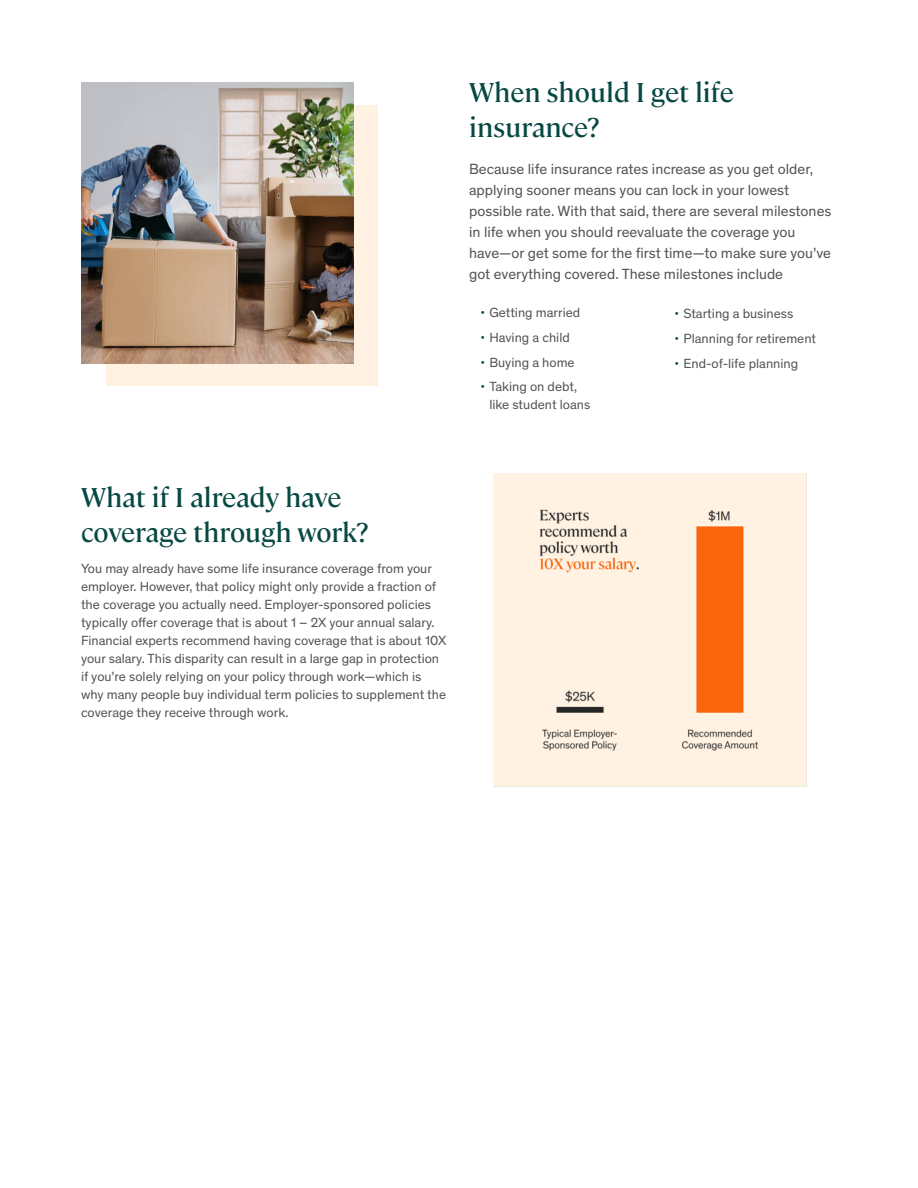
<style>
.page{position:relative;width:918px;height:1188px;background:#fff}
.page>*{position:absolute;margin:0;border:0;box-sizing:border-box;transform-origin:0 0}
.Headline_2{font:27px/34.5px "Cambon";color:#074842}
.Paragraph_medium{font:15px/21px "Theinhardt";color:#545354}
.Body_Paragraph{font:13.5px/18px "Theinhardt";color:#545354}
.s1{color:#074842}
</style>
<div class="page">
<div style="left:106px;top:106px;width:272px;height:280px;background:#fff2e3"></div>
<img style="left:81px;top:83px;width:273px;height:281px">
<img style="left:494px;top:474px;width:312px;height:312px">
<p class="Headline_2" style="left:469px;top:73px;width:266px">When should I get life insurance?</p>
<p class="Paragraph_medium" style="left:469px;top:158px;width:364px">Because life insurance rates increase as you get older, applying sooner means you can lock in your lowest possible rate. With that said, there are several milestones in life when you should reevaluate the coverage you have—or get some for the first time—to make sure you’ve got everything covered. These milestones include</p>
<p class="Body_Paragraph" style="left:480px;top:303px;width:101px"><span class="s1">•</span> Getting married</p>
<p class="Body_Paragraph" style="left:480px;top:328px;width:91px"><span class="s1">•</span> Having a child</p>
<p class="Body_Paragraph" style="left:480px;top:353px;width:96px"><span class="s1">•</span> Buying a home</p>
<p class="Body_Paragraph" style="left:489px;top:377px;width:102px;text-indent:-9px"><span class="s1">•</span> Taking on debt, like student loans</p>
<p class="Body_Paragraph" style="left:674px;top:304px;width:121px"><span class="s1">•</span> Starting a business</p>
<p class="Body_Paragraph" style="left:674px;top:329px;width:143px"><span class="s1">•</span> Planning for retirement</p>
<p class="Body_Paragraph" style="left:674px;top:353px;width:125px"><span class="s1">•</span> End-of-life planning</p>
<p class="Headline_2" style="left:81px;top:478px;width:289px">What if I already have coverage through work?</p>
<p class="Body_Paragraph" style="left:81px;top:559px;width:367px">You may already have some life insurance coverage from your employer. However, that policy might only provide a fraction of the coverage you actually need. Employer-sponsored policies typically offer coverage that is about 1 – 2X your annual salary.<br>Financial experts recommend having coverage that is about 10X your salary. This disparity can result in a large gap in protection if you’re solely relying on your policy through work—which is why many people buy individual term policies to supplement the coverage they receive through work.</p>
</div>
